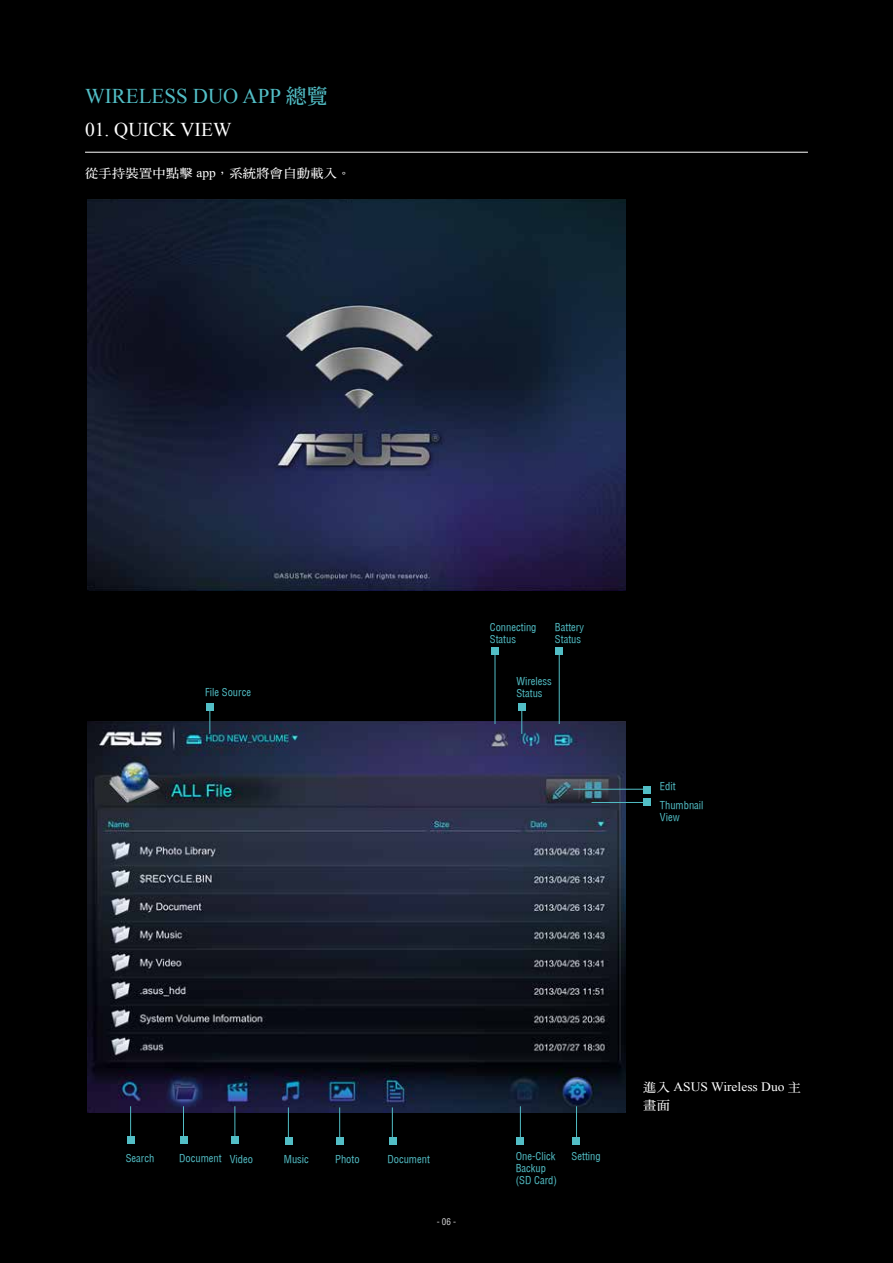
<style>
.page{position:relative;width:893px;height:1263px;background:#000}
.page>*{position:absolute;margin:0;border:0;box-sizing:border-box;transform-origin:0 0}
.t1{font:21px "Times New Roman";color:#52bec6}
.t2{font:19.5px "Times New Roman";color:#fff}
.t3{font:800 12.9px "Ming";color:#fff;scale:1.05 1}
.t4{font:12.9px "Times New Roman";color:#fff;scale:1.05 1}
.t5{font:10.5px/12px "Helvetica Cond";color:#52bec6}
.t6{font:9px "Helvetica Cond";color:#d3d3d4}
.s1{font-family:"Ming";font-weight:800}
.s2{font-family:"Times New Roman";font-weight:400}
</style>
<div class="page">
<hr style="left:85px;top:152px;width:723px;height:1px;background:#fff">
<img style="left:87px;top:721px;width:538px;height:391px">
<hr style="left:130px;top:1106px;width:1px;height:34px;background:#52bec6">
<div style="left:127px;top:1136px;width:7px;height:7px;background:#52bec6"></div>
<hr style="left:183px;top:1106px;width:1px;height:34px;background:#52bec6">
<div style="left:180px;top:1136px;width:7px;height:7px;background:#52bec6"></div>
<hr style="left:234px;top:1106px;width:1px;height:34px;background:#52bec6">
<div style="left:232px;top:1136px;width:7px;height:7px;background:#52bec6"></div>
<hr style="left:288px;top:1107px;width:1px;height:34px;background:#52bec6">
<div style="left:285px;top:1137px;width:7px;height:7px;background:#52bec6"></div>
<hr style="left:339px;top:1107px;width:1px;height:34px;background:#52bec6">
<div style="left:337px;top:1137px;width:7px;height:7px;background:#52bec6"></div>
<hr style="left:392px;top:1107px;width:1px;height:34px;background:#52bec6">
<div style="left:389px;top:1137px;width:7px;height:7px;background:#52bec6"></div>
<hr style="left:495px;top:651px;width:1px;height:73px;background:#52bec6">
<div style="left:491px;top:648px;width:7px;height:7px;background:#52bec6"></div>
<hr style="left:559px;top:651px;width:1px;height:73px;background:#52bec6">
<div style="left:556px;top:648px;width:7px;height:7px;background:#52bec6"></div>
<svg style="left:521px;top:710px;width:1px;height:24px"></svg>
<div style="left:518px;top:703px;width:7px;height:7px;background:#52bec6"></div>
<svg style="left:209px;top:710px;width:1px;height:24px"></svg>
<div style="left:206px;top:703px;width:7px;height:7px;background:#52bec6"></div>
<hr style="left:573px;top:789px;width:77px;height:1px;background:#52bec6">
<hr style="left:591px;top:802px;width:56px;height:1px;background:#52bec6">
<div style="left:643px;top:786px;width:7px;height:7px;background:#52bec6"></div>
<div style="left:643px;top:799px;width:7px;height:7px;background:#52bec6"></div>
<hr style="left:520px;top:1106px;width:1px;height:35px;background:#52bec6">
<hr style="left:576px;top:1106px;width:1px;height:35px;background:#52bec6">
<div style="left:517px;top:1137px;width:7px;height:7px;background:#52bec6"></div>
<div style="left:573px;top:1137px;width:7px;height:7px;background:#52bec6"></div>
<img style="left:87px;top:200px;width:538px;height:391px">
<h1 class="t1" style="left:85px;top:81px;width:245px">WIReleSS DUo APP <span class="s1">總覽</span></h1>
<h2 class="t2" style="left:85px;top:116px;width:148px">01. QUICK VIeW</h2>
<p class="t3" style="left:85px;top:166px;width:255px">從手持裝置中點擊 <span class="s2">app</span>，系統將會自動載入。</p>
<p class="t5" style="left:205px;top:686px;width:47px">File Source</p>
<p class="t5" style="left:490px;top:621px;width:48px">Connecting<br>Status</p>
<p class="t5" style="left:516px;top:674px;width:37px">Wireless<br>Status</p>
<p class="t5" style="left:555px;top:621px;width:31px">Battery<br>Status</p>
<p class="t5" style="left:660px;top:777px;width:45px;line-height:18.5px">Edit<br>Thumbnail</p>
<p class="t5" style="left:660px;top:811px;width:21px">View</p>
<p class="t5" style="left:126px;top:1152px;width:30px">Search</p>
<p class="t5" style="left:179px;top:1152px;width:75px">Document Video</p>
<p class="t5" style="left:284px;top:1153px;width:27px">Music</p>
<p class="t5" style="left:335px;top:1153px;width:26px">Photo</p>
<p class="t5" style="left:387px;top:1153px;width:44px">Document</p>
<p class="t6" style="left:437px;top:1216px;width:21px">- 06 -</p>
<p class="t5" style="left:516px;top:1150px;width:43px">One-Click<br>Backup (SD Card)</p>
<p class="t5" style="left:572px;top:1150px;width:31px">Setting</p>
<p class="t4" style="left:643px;top:1078px;width:152px"><span class="s1">進入</span> ASUS Wireless Duo <span class="s1">主</span></p>
<p class="t3" style="left:643px;top:1099px;width:27px">畫面</p>
</div>
